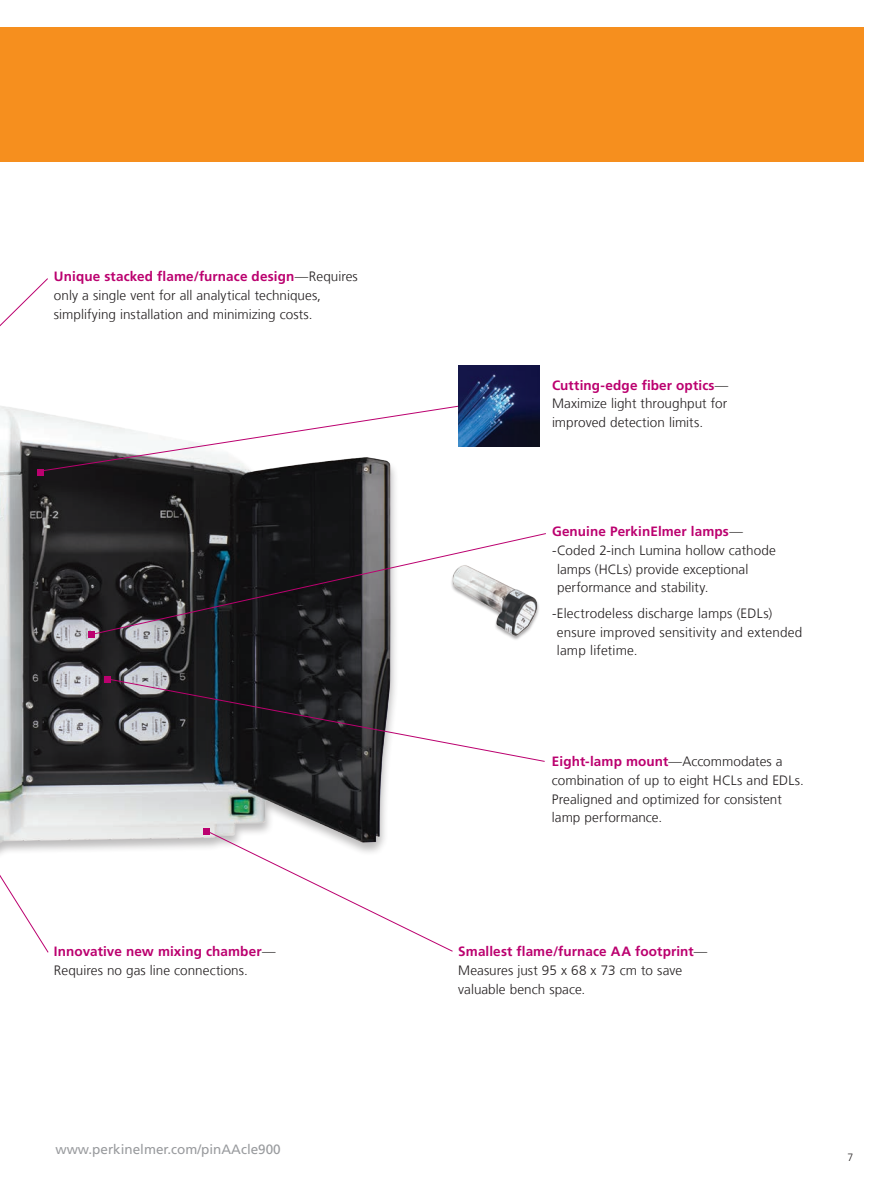
<style>
.page{position:relative;width:891px;height:1188px;background:#fff}
.page>*{position:absolute;margin:0;border:0;box-sizing:border-box;transform-origin:0 0}
.Copy_-_Subheads{font:300 13.5px/18.8px "Frutiger LT Com";letter-spacing:.005em;color:#231f20}
.t1{font:13.5px "Frutiger LT Com";color:#999b9e}
.Copy_-_Subheads-2{font:700 13.5px "Frutiger LT Com";letter-spacing:.01em;color:#bb016f}
.t2{font:300 10.5px "Frutiger LT Com";color:#231f20}
.s1{font-weight:700;color:#bb016f}
.s2{font-weight:300;color:#231f20}
</style>
<div class="page">
<img style="left:0;top:504px;width:396px;height:346px">
<div style="left:0;top:27px;width:863px;height:135px;background:#f68f1e"></div>
<svg style="left:206px;top:830px;width:247px;height:122px"></svg>
<svg style="left:0;top:278px;width:459px;height:226px"></svg>
<img style="left:458px;top:366px;width:81px;height:81px">
<svg style="left:90px;top:533px;width:456px;height:102px"></svg>
<div style="left:88px;top:631px;width:6px;height:7px;background:#bb016f"></div>
<div style="left:37px;top:469px;width:7px;height:7px;background:#bb016f"></div>
<div style="left:203px;top:828px;width:7px;height:6px;background:#bb016f"></div>
<svg style="left:0;top:599px;width:49px;height:354px"></svg>
<img style="left:450px;top:561px;width:91px;height:78px">
<svg style="left:108px;top:678px;width:437px;height:84px"></svg>
<div style="left:105px;top:676px;width:6px;height:7px;background:#bb016f"></div>
<p class="Copy_-_Subheads" style="left:54px;top:267px;width:305px"><span class="s1">Unique stacked flame/furnace design</span>—Requires only a single vent for all analytical techniques, simplifying installation and minimizing costs.</p>
<p class="Copy_-_Subheads" style="left:54px;top:942px;width:223px"><span class="s1">Innovative new mixing chamber</span>—<br>Requires no gas line connections.</p>
<p class="t1" style="left:56px;top:1142px;width:227px">www.perkinelmer.com/pinAAcle900</p>
<p class="Copy_-_Subheads" style="left:552px;top:376px;width:178px;text-align:justify"><span class="s1">Cutting-edge fiber optics</span>— Maximize light throughput for improved detection limits.</p>
<p class="Copy_-_Subheads-2" style="left:552px;top:524px;width:192px">Genuine PerkinElmer lamps<span class="s2">—</span></p>
<p class="Copy_-_Subheads" style="left:552px;top:541px;width:225px">-Coded 2-inch Lumina hollow cathode</p>
<p class="Copy_-_Subheads" style="left:557px;top:560px;width:193px">lamps (HCLs) provide exceptional</p>
<p class="Copy_-_Subheads" style="left:557px;top:578px;width:153px">performance and stability.</p>
<p class="Copy_-_Subheads" style="left:557px;top:604px;width:247px;text-indent:-5px">-Electrodeless discharge lamps (EDLs) ensure improved sensitivity and extended lamp lifetime.</p>
<p class="Copy_-_Subheads" style="left:552px;top:752px;width:253px"><span class="s1">Eight-lamp mount</span>—Accommodates a combination of up to eight HCLs and EDLs.<br>Prealigned and optimized for consistent lamp performance.</p>
<p class="Copy_-_Subheads" style="left:458px;top:942px;width:251px"><span class="s1">Smallest flame/furnace AA footprint</span>—<br>Measures just 95 x 68 x 73 cm to save valuable bench space.</p>
<p class="t2" style="left:848px;top:1151px;width:7px">7</p>
</div>
